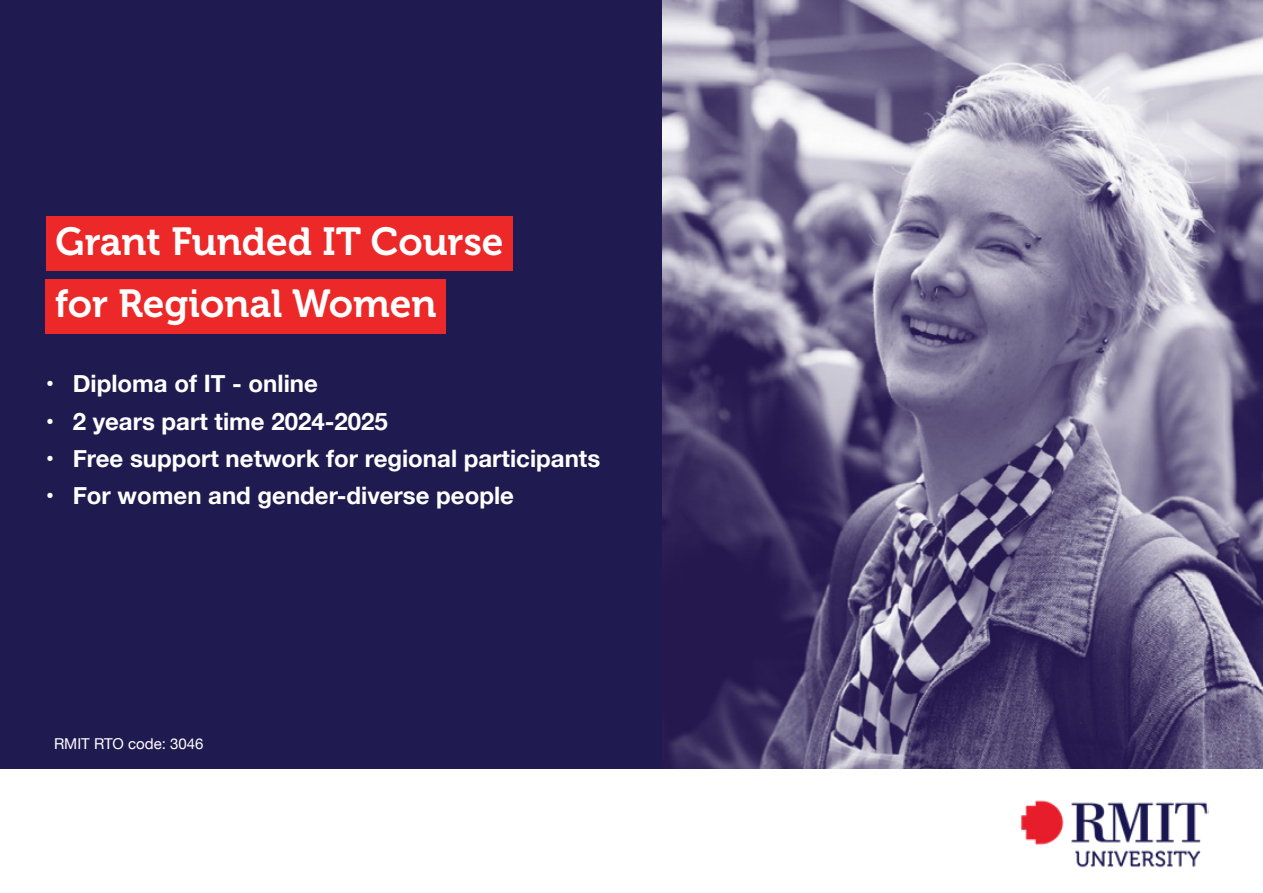
<style>
.page{position:relative;width:1263px;height:893px;background:#fff}
.page>*{position:absolute;margin:0;border:0;box-sizing:border-box;transform-origin:0 0}
.t1{font:39px "Museo 700";color:#fff}
.t2{font:700 24px "Helvetica Neue";color:#fff}
.t3{font:15px "Helvetica Neue";color:#fff}
</style>
<div class="page">
<img style="left:662px;top:0;width:601px;height:769px">
<div style="left:0;top:0;width:662px;height:878px;background:#1f1a4f"></div>
<div style="left:45px;top:279px;width:401px;height:54px;background:#ed2828"></div>
<div style="left:0;top:770px;width:1263px;height:123px;background:#fff"></div>
<img style="left:1021px;top:800px;width:187px;height:68px">
<div style="left:47px;top:216px;width:466px;height:54px;background:#ed2828"></div>
<h1 class="t1" style="left:56px;top:219px;width:450px">Grant Funded IT Course</h1>
<h1 class="t1" style="left:55px;top:282px;width:383px">for Regional Women</h1>
<p class="t2" style="left:46px;top:365px;width:274px">• Diploma of IT - online</p>
<p class="t2" style="left:46px;top:402px;width:344px">• 2 years part time 2024-2025</p>
<p class="t2" style="left:46px;top:440px;width:556px">• Free support network for regional participants</p>
<p class="t2" style="left:46px;top:477px;width:470px">• For women and gender-diverse people</p>
<p class="t3" style="left:54px;top:733px;width:151px">RMIT RTO code: 3046</p>
</div>
